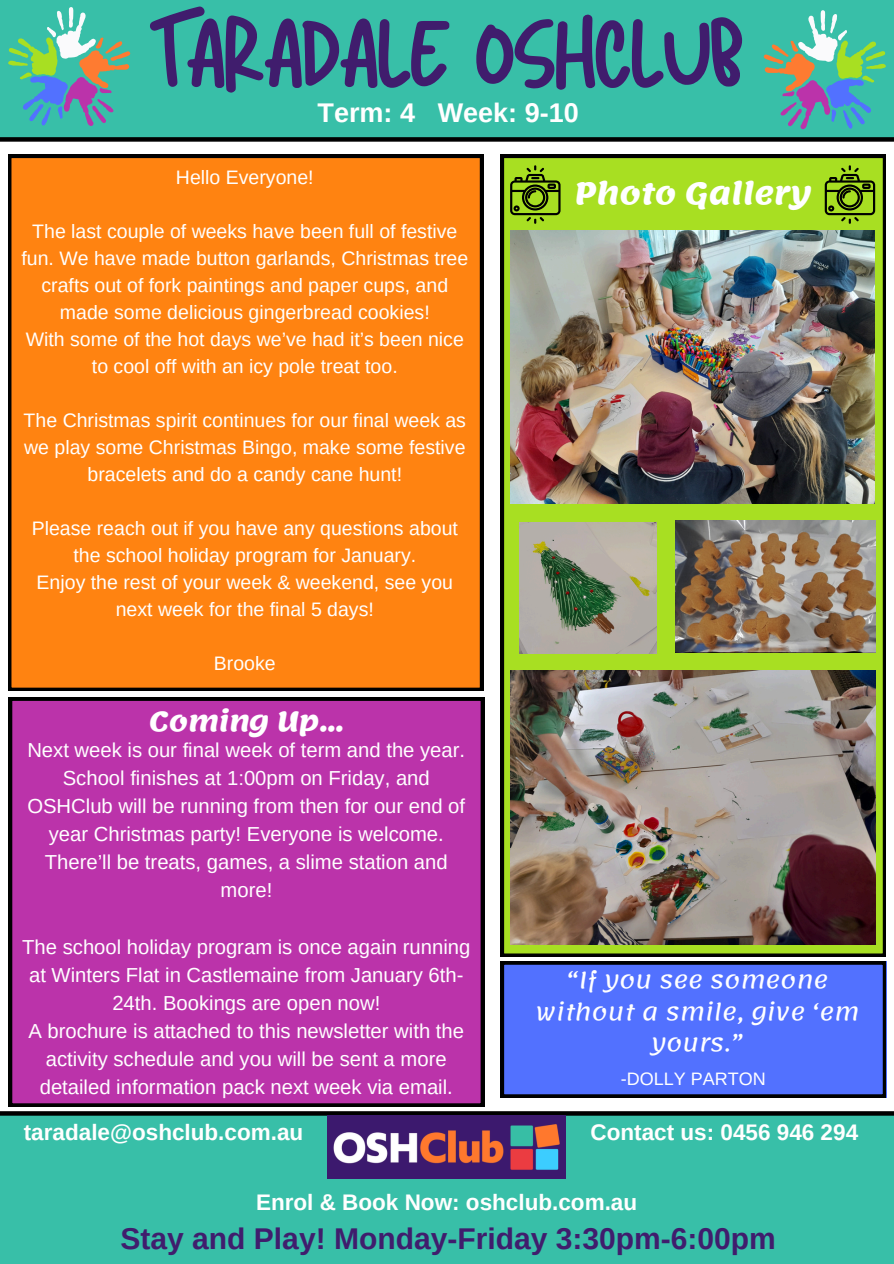
<style>
.page{position:relative;width:894px;height:1264px;background:#fff}
.page>*{position:absolute;margin:0;border:0;box-sizing:border-box;transform-origin:0 0}
.t1{font:90px "New Sun Yandi Designs";color:#401d6d}
.t2{font:700 30px "Arimo";color:#401d6d}
.t3{font:700 30px "Lemonada";color:#fff}
.t4{font:700 27px "Arimo";color:#fff}
.t5{font:700 27px "Lemonada";color:#fff}
.t6{font:700 22.5px "Arimo";color:#fff}
.t7{font:22.5px/31.5px "Lemonada";color:#fff;text-align:center}
.t8{font:20.25px/28.2px "Arimo";color:#fff;text-align:center}
.t9{font:19.5px/27px "Arimo";color:#fff;text-align:center}
.t10{font:18px "Arimo";color:#fff}
</style>
<div class="page">
<div style="left:0;top:0;width:893px;height:139px;background:#38bfa8"></div>
<div style="left:0;top:137px;width:893px;height:5px;background:#000"></div>
<div style="left:0;top:1115px;width:893px;height:148px;background:#38bfa8"></div>
<svg style="left:0;top:1111px;width:893px;height:4px;background:#0c0c0c"></svg>
<svg style="left:500px;top:155px;width:385px;height:801px;background:#93c022"></svg>
<div style="left:8px;top:155px;width:475px;height:535px;background:#ff8311"></div>
<svg style="left:500px;top:961px;width:385px;height:136px;background:#4c69ee"></svg>
<div style="left:9px;top:697px;width:475px;height:409px;background:#b3a"></div>
<img style="left:327px;top:1115px;width:238px;height:63px">
<svg style="left:8px;top:7px;width:123px;height:119px"></svg>
<svg style="left:763px;top:10px;width:122px;height:119px"></svg>
<svg style="left:824px;top:165px;width:50px;height:59px;background:#759c17"></svg>
<svg style="left:510px;top:165px;width:50px;height:59px;background:#749a17"></svg>
<img style="left:510px;top:230px;width:364px;height:274px">
<img style="left:511px;top:670px;width:364px;height:274px">
<img style="left:519px;top:522px;width:136px;height:131px">
<img style="left:674px;top:521px;width:201px;height:131px">
<h1 class="t1" style="left:150px;top:10px;width:595px">TARADALE OSHCLUB</h1>
<h2 class="t4" style="left:317px;top:98px;width:263px">Term: 4 Week: 9-10</h2>
<h5 class="t9" style="left:176px;top:163px;width:139px">Hello Everyone!</h5>
<h5 class="t9" style="left:21px;top:217px;width:448px">The last couple of weeks have been full of festive fun. We have made button garlands, Christmas tree crafts out of fork paintings and paper cups, and made some delicious gingerbread cookies!<br>With some of the hot days we’ve had it’s been nice to cool off with an icy pole treat too.</h5>
<h5 class="t9" style="left:24px;top:406px;width:444px">The Christmas spirit continues for our final week as we play some Christmas Bingo, make some festive bracelets and do a candy cane hunt!</h5>
<h2 class="t9" style="left:32px;top:514px;width:427px">Please reach out if you have any questions about the school holiday program for January.<br>Enjoy the rest of your week &amp; weekend, see you next week for the final 5 days!</h2>
<h5 class="t9" style="left:214px;top:649px;width:63px">Brooke</h5>
<p class="t5" style="left:149px;top:706px;width:195px">Coming Up...</p>
<h5 class="t8" style="left:27px;top:735px;width:439px">Next week is our final week of term and the year.<br>School finishes at 1:00pm on Friday, and OSHClub will be running from then for our end of year Christmas party! Everyone is welcome.<br>There’ll be treats, games, a slime station and more!</h5>
<p class="t8" style="left:22px;top:932px;width:449px">The school holiday program is once again running at Winters Flat in Castlemaine from January 6th-24th. Bookings are open now!<br>A brochure is attached to this newsletter with the activity schedule and you will be sent a more detailed information pack next week via email.</p>
<p class="t6" style="left:24px;top:1119px;width:281px">taradale@oshclub.com.au</p>
<p class="t3" style="left:574px;top:176px;width:238px">Photo Gallery</p>
<h2 class="t7" style="left:535px;top:964px;width:325px">“If you see someone without a smile, give ‘em yours.”</h2>
<p class="t10" style="left:620px;top:1068px;width:146px">-DOLLY PARTON</p>
<h5 class="t6" style="left:590px;top:1119px;width:269px">Contact us: 0456 946 294</h5>
<h5 class="t6" style="left:256px;top:1189px;width:382px">Enrol &amp; Book Now: oshclub.com.au</h5>
<p class="t2" style="left:120px;top:1221px;width:656px">Stay and Play! Monday-Friday 3:30pm-6:00pm</p>
</div>
